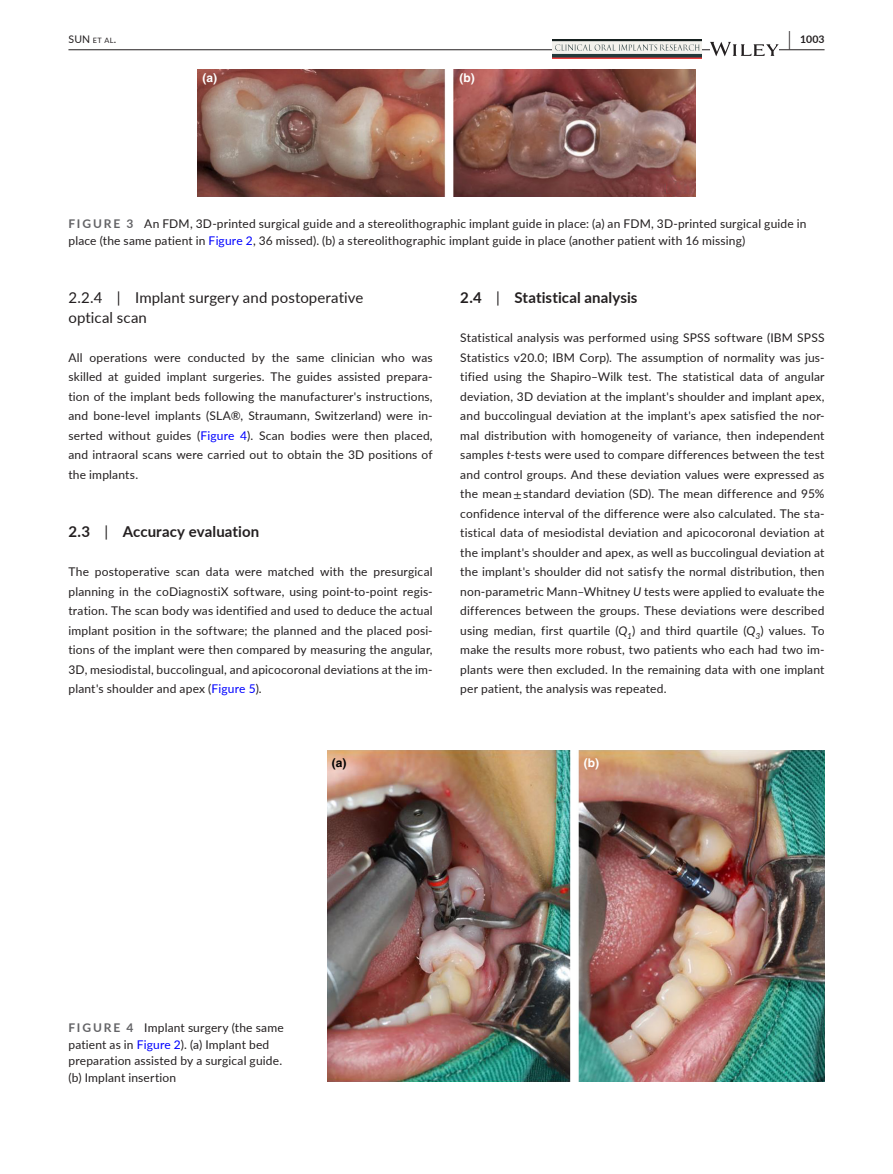
<style>
.page{position:relative;width:893px;height:1174px;background:#fff}
.page>*{position:absolute;margin:0;border:0;box-sizing:border-box;transform-origin:0 0}
.t1{font:15px/19.5px "Lato";letter-spacing:.005em;color:#231f20}
.t2{font:700 15px "Lato";letter-spacing:.005em;color:#231f20}
.t3{font:12px/19.5px "Lato";letter-spacing:.015em;color:#231f20;text-align:justify}
.t4{font:700 12px "Helvetica";color:#fff}
.t5{font:700 12px "Helvetica";color:#000}
.t6{font:10.5px "Lato";color:#231f20}
.t7{font:700 10.5px "Lato";color:#231f20}
.s1{font-size:7.35px}
.s2{font-size:19.5px}
.s3{font-weight:700;color:#636366}
.s4{color:#00f}
.s5{font-weight:400}
.s6{font-style:italic}
.s7{font-family:"STIX"}
</style>
<div class="page">
<hr style="left:68px;top:49px;width:756px;height:1px;background:#231f20">
<img style="left:553px;top:39px;width:148px;height:20px">
<svg style="left:710px;top:42px;width:69px;height:14px"></svg>
<img style="left:198px;top:69px;width:497px;height:127px">
<img style="left:327px;top:750px;width:497px;height:332px">
<p class="t6" style="left:68px;top:31px;width:49px">SUN <span class="s1">et al</span>.</p>
<p class="t7" style="left:789px;top:31px;width:37px"><span class="s2">|</span> 1003</p>
<p class="t4" style="left:203px;top:70px;width:16px">(a)</p>
<p class="t4" style="left:459px;top:70px;width:17px">(b)</p>
<p class="t3" style="left:68px;top:215px;width:740px;line-height:16.5px"><span class="s3">FIGURE 3</span> An FDM, 3D-printed surgical guide and a stereolithographic implant guide in place: (a) an FDM, 3D-printed surgical guide in place (the same patient in <span class="s4">Figure 2</span>, 36 missed). (b) a stereolithographic implant guide in place (another patient with 16 missing)</p>
<p class="t1" style="left:68px;top:287px;width:296px">2.2.4 | Implant surgery and postoperative optical scan</p>
<p class="t3" style="left:68px;top:347px;width:366px">All operations were conducted by the same clinician who was skilled at guided implant surgeries. The guides assisted prepara&shy;tion of the implant beds following the manufacturer's instructions, and bone-level implants (SLA®, Straumann, Switzerland) were in&shy;serted without guides (<span class="s4">Figure 4</span>). Scan bodies were then placed, and intraoral scans were carried out to obtain the 3D positions of the implants.</p>
<p class="t2" style="left:68px;top:521px;width:192px">2.3 <span class="s5">|</span> Accuracy evaluation</p>
<p class="t3" style="left:68px;top:561px;width:366px">The postoperative scan data were matched with the presurgical planning in the coDiagnostiX software, using point-to-point regis&shy;tration. The scan body was identified and used to deduce the actual implant position in the software; the planned and the placed posi&shy;tions of the implant were then compared by measuring the angular, 3D, mesiodistal, buccolingual, and apicocoronal deviations at the im&shy;plant's shoulder and apex (<span class="s4">Figure 5</span>).</p>
<p class="t2" style="left:460px;top:287px;width:179px">2.4 <span class="s5">|</span> Statistical analysis</p>
<p class="t3" style="left:460px;top:327px;width:366px">Statistical analysis was performed using SPSS software (IBM SPSS Statistics v20.0; IBM Corp). The assumption of normality was jus&shy;tified using the Shapiro–Wilk test. The statistical data of angular deviation, 3D deviation at the implant's shoulder and implant apex, and buccolingual deviation at the implant's apex satisfied the nor&shy;mal distribution with homogeneity of variance, then independent samples <span class="s6">t</span>-tests were used to compare differences between the test and control groups. And these deviation values were expressed as the mean <span class="s7">±</span> standard deviation (SD). The mean difference and 95% confidence interval of the difference were also calculated. The sta&shy;tistical data of mesiodistal deviation and apicocoronal deviation at the implant's shoulder and apex, as well as buccolingual deviation at the implant's shoulder did not satisfy the normal distribution, then non-parametric Mann–Whitney <span class="s6">U</span> tests were applied to evaluate the differences between the groups. These deviations were described using median, first quartile (<span class="s6">Q</span><sub>1</sub>) and third quartile (<span class="s6">Q</span><sub>3</sub>) values. To make the results more robust, two patients who each had two im&shy;plants were then excluded. In the remaining data with one implant per patient, the analysis was repeated.</p>
<p class="t5" style="left:332px;top:755px;width:16px">(a)</p>
<p class="t4" style="left:584px;top:755px;width:17px">(b)</p>
<p class="t3" style="left:68px;top:1019px;width:217px;line-height:16.5px;text-align:left"><span class="s3">FIGURE 4</span> Implant surgery (the same patient as in <span class="s4">Figure 2</span>). (a) Implant bed preparation assisted by a surgical guide. (b) Implant insertion</p>
</div>
